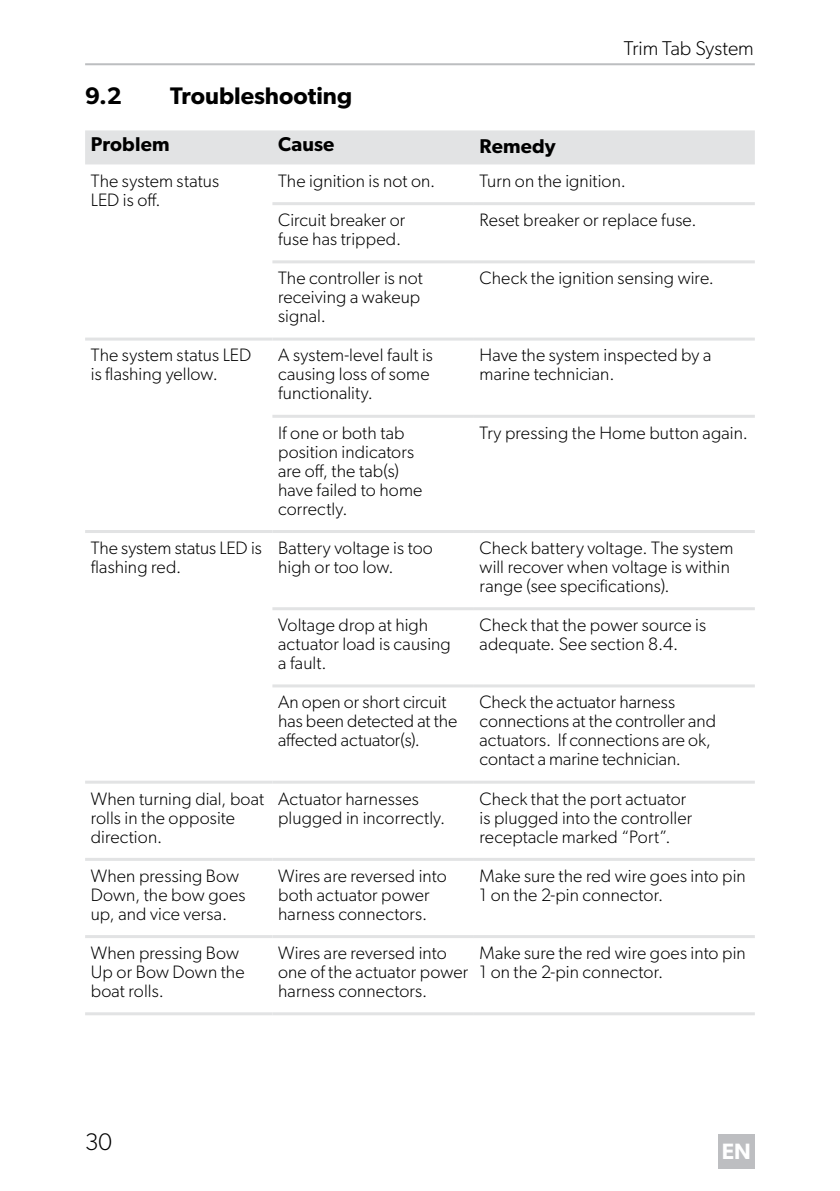
<style>
.page{position:relative;width:840px;height:1191px;background:#fff}
.page>*{position:absolute;margin:0;border:0;box-sizing:border-box;transform-origin:0 0}
.t1{font:600 24px "Gibson";color:#000}
.t2{font:300 24px "Gibson";color:#000}
.t3{font:600 22.2px "Gibson";color:#fff}
.t4{font:600 20px "Gibson";letter-spacing:.005em;color:#000}
.t5{font:300 20px "Gibson";color:#000}
.t6{font:300 18px/19px "Gibson";letter-spacing:.005em;color:#000}
</style>
<div class="page">
<hr style="left:85px;top:63px;width:669px;height:2px;background:#bcbec0">
<div style="left:717px;top:1134px;width:37px;height:34px;background:#bdbec1"></div>
<div style="left:85px;top:130px;width:669px;height:34px;background:#e2e3e4"></div>
<hr style="left:272px;top:202px;width:201px;height:3px;background:#e2e3e4">
<hr style="left:473px;top:202px;width:281px;height:3px;background:#e2e3e4">
<hr style="left:272px;top:260px;width:201px;height:3px;background:#e2e3e4">
<hr style="left:473px;top:260px;width:281px;height:3px;background:#e2e3e4">
<hr style="left:85px;top:337px;width:187px;height:3px;background:#e2e3e4">
<hr style="left:272px;top:337px;width:201px;height:3px;background:#e2e3e4">
<hr style="left:473px;top:337px;width:281px;height:3px;background:#e2e3e4">
<hr style="left:272px;top:415px;width:201px;height:3px;background:#e2e3e4">
<hr style="left:473px;top:415px;width:281px;height:3px;background:#e2e3e4">
<hr style="left:85px;top:530px;width:187px;height:3px;background:#e2e3e4">
<hr style="left:272px;top:530px;width:201px;height:3px;background:#e2e3e4">
<hr style="left:473px;top:530px;width:281px;height:3px;background:#e2e3e4">
<hr style="left:272px;top:607px;width:201px;height:3px;background:#e2e3e4">
<hr style="left:473px;top:607px;width:281px;height:3px;background:#e2e3e4">
<hr style="left:272px;top:684px;width:201px;height:3px;background:#e2e3e4">
<hr style="left:473px;top:684px;width:281px;height:3px;background:#e2e3e4">
<hr style="left:85px;top:780px;width:187px;height:3px;background:#e2e3e4">
<hr style="left:272px;top:780px;width:201px;height:3px;background:#e2e3e4">
<hr style="left:473px;top:780px;width:281px;height:3px;background:#e2e3e4">
<hr style="left:85px;top:858px;width:187px;height:3px;background:#e2e3e4">
<hr style="left:272px;top:858px;width:201px;height:3px;background:#e2e3e4">
<hr style="left:473px;top:858px;width:281px;height:3px;background:#e2e3e4">
<hr style="left:85px;top:935px;width:187px;height:3px;background:#e2e3e4">
<hr style="left:272px;top:935px;width:201px;height:3px;background:#e2e3e4">
<hr style="left:473px;top:935px;width:281px;height:3px;background:#e2e3e4">
<hr style="left:85px;top:1012px;width:187px;height:3px;background:#e2e3e4">
<hr style="left:272px;top:1012px;width:201px;height:3px;background:#e2e3e4">
<hr style="left:473px;top:1012px;width:281px;height:3px;background:#e2e3e4">
<p class="t5" style="left:623px;top:36px;width:131px">Trim Tab System</p>
<h1 class="t1" style="left:85px;top:82px;width:38px">9.2</h1>
<h1 class="t1" style="left:170px;top:82px;width:183px">Troubleshooting</h1>
<p class="t4" style="left:91px;top:132px;width:80px">Problem</p>
<p class="t4" style="left:278px;top:132px;width:58px">Cause</p>
<p class="t4" style="left:479px;top:134px;width:78px">Remedy</p>
<p class="t6" style="left:91px;top:171px;width:130px">The system status<br>LED is off.</p>
<p class="t6" style="left:278px;top:171px;width:159px">The ignition is not on.</p>
<p class="t6" style="left:479px;top:171px;width:148px">Turn on the ignition.</p>
<p class="t6" style="left:278px;top:210px;width:129px">Circuit breaker or fuse has tripped.</p>
<p class="t6" style="left:479px;top:210px;width:218px">Reset breaker or replace fuse.</p>
<p class="t6" style="left:278px;top:268px;width:146px">The controller is not receiving a wakeup signal.</p>
<p class="t6" style="left:479px;top:268px;width:236px">Check the ignition sensing wire.</p>
<p class="t6" style="left:91px;top:345px;width:162px">The system status LED is flashing yellow.</p>
<p class="t6" style="left:278px;top:345px;width:156px">A system-level fault is causing loss of some functionality.</p>
<p class="t6" style="left:479px;top:345px;width:233px">Have the system inspected by a marine technician.</p>
<p class="t6" style="left:278px;top:422px;width:146px">If one or both tab position indicators are off, the tab(s) have failed to home correctly.</p>
<p class="t6" style="left:479px;top:422px;width:270px">Try pressing the Home button again.</p>
<p class="t6" style="left:91px;top:538px;width:172px">The system status LED is flashing red.</p>
<p class="t6" style="left:278px;top:538px;width:156px">Battery voltage is too high or too low.</p>
<p class="t6" style="left:479px;top:538px;width:255px">Check battery voltage. The system will recover when voltage is within range (see specifications).</p>
<p class="t6" style="left:278px;top:615px;width:174px">Voltage drop at high actuator load is causing a fault.</p>
<p class="t6" style="left:479px;top:615px;width:228px">Check that the power source is adequate. See section 8.4.</p>
<p class="t6" style="left:278px;top:692px;width:180px">An open or short circuit has been detected at the affected actuator(s).</p>
<p class="t6" style="left:479px;top:692px;width:238px">Check the actuator harness connections at the controller and actuators. If connections are ok, contact a marine technician.</p>
<p class="t6" style="left:91px;top:788px;width:175px">When turning dial, boat rolls in the opposite direction.</p>
<p class="t6" style="left:278px;top:788px;width:169px">Actuator harnesses plugged in incorrectly.</p>
<p class="t6" style="left:479px;top:788px;width:214px">Check that the port actuator is plugged into the controller receptacle marked “Port”.</p>
<p class="t6" style="left:91px;top:866px;width:156px">When pressing Bow<br>Down, the bow goes up, and vice versa.</p>
<p class="t6" style="left:278px;top:866px;width:170px">Wires are reversed into both actuator power harness connectors.</p>
<p class="t6" style="left:479px;top:866px;width:267px">Make sure the red wire goes into pin<br>1 on the 2-pin connector.</p>
<p class="t6" style="left:91px;top:943px;width:155px">When pressing Bow<br>Up or Bow Down the boat rolls.</p>
<p class="t6" style="left:278px;top:943px;width:191px">Wires are reversed into one of the actuator power harness connectors.</p>
<p class="t6" style="left:479px;top:943px;width:267px">Make sure the red wire goes into pin<br>1 on the 2-pin connector.</p>
<h1 class="t2" style="left:85px;top:1127px;width:28px">30</h1>
<p class="t3" style="left:721px;top:1137px;width:30px">EN</p>
</div>
